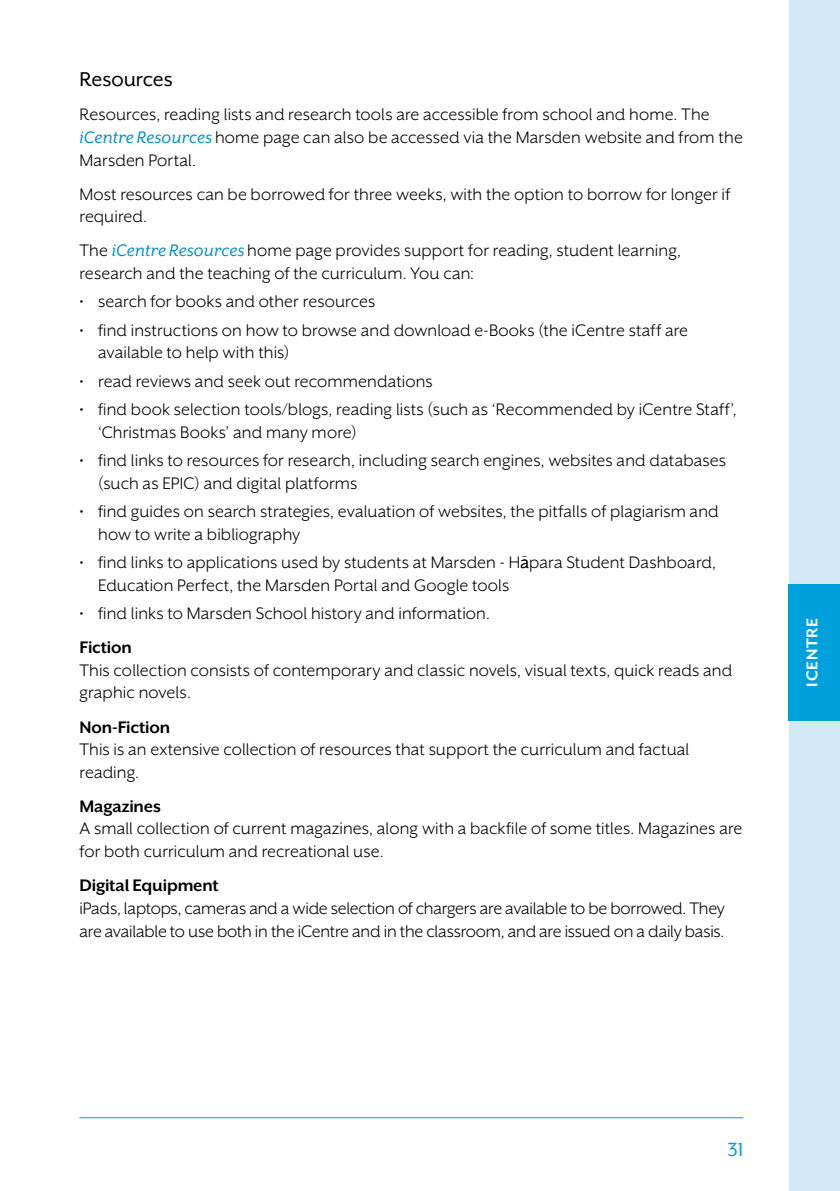
<style>
.page{position:relative;width:840px;height:1191px;background:#fff}
.page>*{position:absolute;margin:0;border:0;box-sizing:border-box;transform-origin:0 0}
.t1{font:23px "Mr Eaves XL San OT";letter-spacing:-.005em;color:#000}
.t2{font:22px "Mr Eaves XL San OT";color:#00a0dc}
.t3{font:19.2px/22.6px "Mr Eaves XL San OT";letter-spacing:.005em;color:#000}
.t4{font:19.2px/22.6px "Mr Eaves XL San OT";letter-spacing:-.015em;color:#000}
.t5{font:700 19.2px "Mr Eaves XL San OT";letter-spacing:-.01em;color:#000}
.t6{font:19.2px "Mr Eaves XL San OT";letter-spacing:.005em;color:#000;scale:.7 1}
.t7{font:700 18px "Mr Eaves XL Mod OT";letter-spacing:.04em;color:#fff}
.s1{font-style:italic;color:#008ecb}
</style>
<div class="page">
<hr style="left:79px;top:1117px;width:664px;height:1px;background:#00a0dc">
<div style="left:788px;top:0;width:51px;height:1191px;background:#d4e9f8"></div>
<div style="left:788px;top:584px;width:51px;height:136px;background:#00a0dc"></div>
<p class="t1" style="left:79px;top:67px;width:95px">Resources</p>
<p class="t3" style="left:79px;top:103px;width:664px">Resources, reading lists and research tools are accessible from school and home. The <span class="s1">iCentre Resources</span> home page can also be accessed via the Marsden website and from the<br>Marsden Portal.</p>
<p class="t3" style="left:79px;top:183px;width:652px">Most resources can be borrowed for three weeks, with the option to borrow for longer if required.</p>
<p class="t3" style="left:79px;top:239px;width:602px">The <span class="s1">iCentre Resources</span> home page provides support for reading, student learning, research and the teaching of the curriculum. You can:</p>
<p class="t3" style="left:79px;top:290px;width:297px">• search for books and other resources</p>
<p class="t3" style="left:98px;top:319px;width:591px;text-indent:-19px">• find instructions on how to browse and download e-Books (the iCentre staff are available to help with this)</p>
<p class="t3" style="left:79px;top:370px;width:355px">• read reviews and seek out recommendations</p>
<p class="t3" style="left:98px;top:398px;width:639px;text-indent:-19px">• find book selection tools/blogs, reading lists (such as ‘Recommended by iCentre Staff’, ‘Christmas Books’ and many more)</p>
<p class="t3" style="left:98px;top:449px;width:629px;text-indent:-19px">• find links to resources for research, including search engines, websites and databases (such as EPIC) and digital platforms</p>
<p class="t3" style="left:98px;top:500px;width:621px;text-indent:-19px">• find guides on search strategies, evaluation of websites, the pitfalls of plagiarism and how to write a bibliography</p>
<p class="t3" style="left:79px;top:551px;width:637px">• find links to applications used by students at Marsden - Hapara Student Dashboard,</p>
<p class="t6" style="left:522px;top:540px;width:7px">_</p>
<p class="t3" style="left:98px;top:573px;width:412px">Education Perfect, the Marsden Portal and Google tools</p>
<p class="t3" style="left:79px;top:602px;width:412px">• find links to Marsden School history and information.</p>
<p class="t5" style="left:79px;top:636px;width:54px">Fiction</p>
<p class="t3" style="left:79px;top:658px;width:654px">This collection consists of contemporary and classic novels, visual texts, quick reads and graphic novels.</p>
<p class="t5" style="left:79px;top:716px;width:92px">Non-Fiction</p>
<p class="t3" style="left:79px;top:738px;width:611px">This is an extensive collection of resources that support the curriculum and factual reading.</p>
<p class="t5" style="left:79px;top:795px;width:83px">Magazines</p>
<p class="t3" style="left:79px;top:817px;width:664px">A small collection of current magazines, along with a backfile of some titles. Magazines are for both curriculum and recreational use.</p>
<p class="t5" style="left:79px;top:874px;width:141px">Digital Equipment</p>
<p class="t4" style="left:79px;top:896px;width:646px">iPads, laptops, cameras and a wide selection of chargers are available to be borrowed. They are available to use both in the iCentre and in the classroom, and are issued on a daily basis.</p>
<p class="t7" style="left:801px;top:686px;width:70px;rotate:-90deg">ICENTRE</p>
<p class="t2" style="left:727px;top:1137px;width:17px">31</p>
</div>
